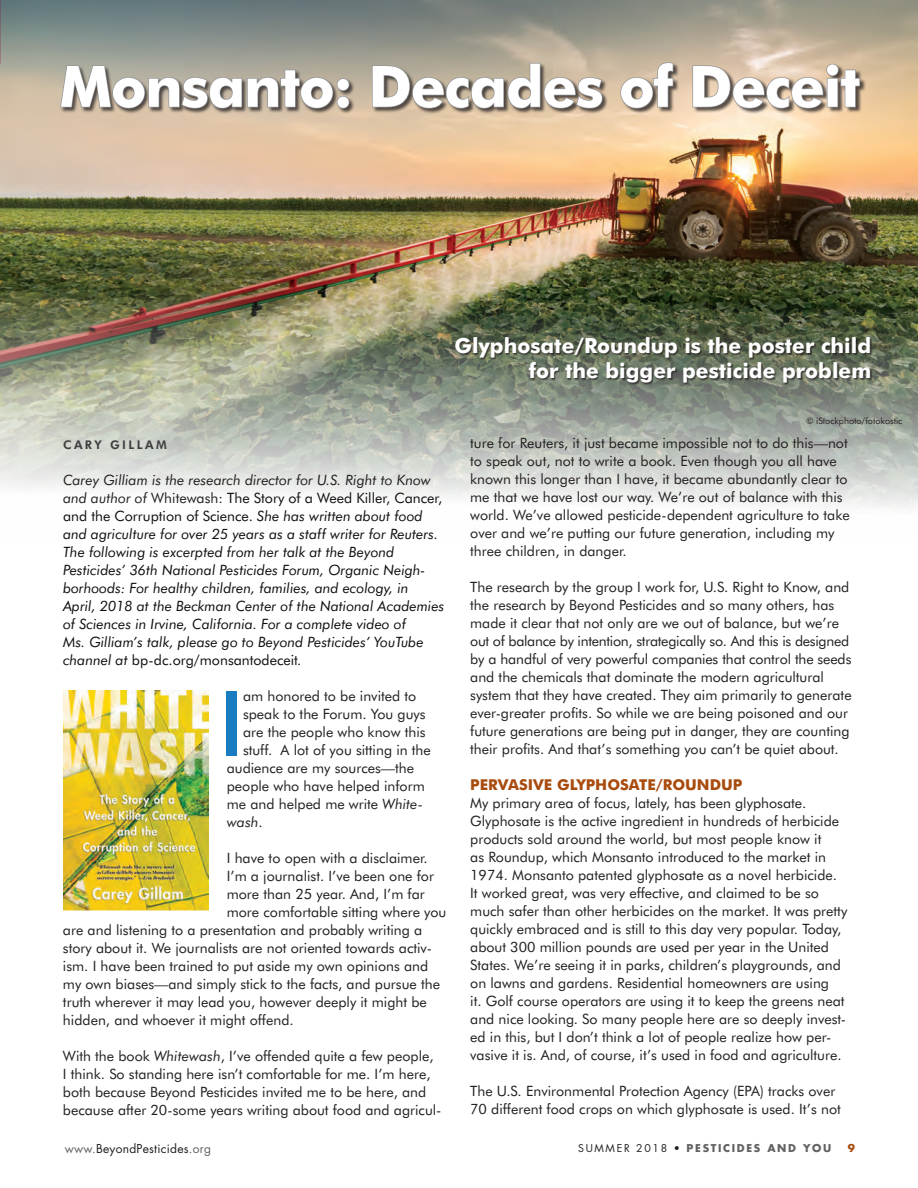
<style>
.page{position:relative;width:918px;height:1188px;background:#fff}
.page>*{position:absolute;margin:0;border:0;box-sizing:border-box;transform-origin:0 0}
.t1{font:500 89.7px "Futura BT";color:#197bc0}
.t2{font:700 57px "Futura BT";letter-spacing:-.02em;color:#fff}
.t3{font:700 20.85px/25px "Futura BT";color:#fff;text-align:right}
.t4{font:700 15px "Futura BT";color:#a84b0d}
.t5{font:14.25px/18px "Futura BT";color:#231f20}
.t6{font:italic 14.25px/18px "Futura BT";color:#0e100e}
.t7{font:italic 14.25px "Futura BT";color:#231f20}
.t8{font:12px "Futura Std";color:#231f20}
.t9{font:800 12px "Futura BT";letter-spacing:.2em;color:#3e3e3f}
.t10{font:700 10.5px "Futura Std";letter-spacing:.16em;color:#636366}
.t11{font:700 10.5px "Futura Std";color:#a84b0d}
.t12{font:9px "Futura BT";color:#231f20}
.s1{color:#231f20}
.s2{font-style:normal;color:#231f20}
.s3{font-style:normal}
.s4{font-style:italic}
.s5{color:#636366}
.s6{font-weight:400;color:#231f20}
</style>
<div class="page">
<img style="left:0;top:0;width:918px;height:508px">
<div style="left:60px;top:62px;width:806px;height:53px;background:#231f20;opacity:.75"></div>
<svg style="left:59px;top:65px;width:291px;height:44px;background:#898379"></svg>
<svg style="left:371px;top:62px;width:232px;height:47px;background:#8f8679"></svg>
<svg style="left:620px;top:62px;width:54px;height:47px;background:#988a7c"></svg>
<svg style="left:692px;top:63px;width:169px;height:46px;background:#a09183"></svg>
<div style="left:456px;top:338px;width:417px;height:47px;background:#231f20;opacity:.75"></div>
<img style="left:63px;top:690px;width:146px;height:221px">
<h2 class="t2" style="left:59px;top:52px;width:802px">Monsanto: Decades of Deceit</h2>
<p class="t9" style="left:63px;top:438px;width:105px">CARY GILLAM</p>
<p class="t6" style="left:63px;top:471px;width:383px"><span class="s1">Carey Gilliam is the research director for U.S. Right to Know and author of</span> <span class="s2">Whitewash:</span> <span class="s3">The Story of a Weed Killer, Cancer, and the Corruption of Science.</span> She has written about food and agriculture for over 25 years as a staff writer for Reuters.<br>The following is excerpted from her talk at the Beyond Pesticides’ 36th National Pesticides Forum, Organic Neigh&shy;borhoods: For healthy children, families, and ecology, in April, 2018 at the Beckman Center of the National Academies of Sciences in Irvine, California. For a complete video of<br>Ms. Gilliam’s talk, please go to Beyond Pesticides’ YouTube channel at <span class="s3">bp-dc.org/monsantodeceit</span>.</p>
<h1 class="t1" style="left:219px;top:669px;width:12px">I</h1>
<p class="t5" style="left:243px;top:687px;width:175px">am honored to be invited to</p>
<p class="t5" style="left:243px;top:705px;width:184px">speak to the Forum. You guys</p>
<p class="t5" style="left:243px;top:723px;width:184px">are the people who know this</p>
<p class="t5" style="left:243px;top:741px;width:189px">stuff. A lot of you sitting in the</p>
<p class="t5" style="left:227px;top:759px;width:189px">audience are my sources—the</p>
<p class="t5" style="left:227px;top:777px;width:200px">people who have helped inform</p>
<p class="t5" style="left:227px;top:795px;width:197px">me and helped me write <span class="s4">White-</span></p>
<p class="t7" style="left:227px;top:813px;width:37px">wash<span class="s3">.</span></p>
<p class="t5" style="left:227px;top:849px;width:203px">I have to open with a disclaimer.</p>
<p class="t5" style="left:227px;top:867px;width:209px">I’m a journalist. I’ve been one for</p>
<p class="t5" style="left:227px;top:885px;width:200px">more than 25 year. And, I’m far</p>
<p class="t5" style="left:227px;top:903px;width:221px">more comfortable sitting where you</p>
<p class="t5" style="left:63px;top:921px;width:361px">are and listening to a presentation and probably writing a</p>
<p class="t5" style="left:63px;top:939px;width:371px">story about it. We journalists are not oriented towards activ-</p>
<p class="t5" style="left:63px;top:957px;width:367px">ism. I have been trained to put aside my own opinions and</p>
<p class="t5" style="left:63px;top:975px;width:379px">my own biases—and simply stick to the facts, and pursue the</p>
<p class="t5" style="left:63px;top:993px;width:365px">truth wherever it may lead you, however deeply it might be</p>
<p class="t5" style="left:63px;top:1011px;width:232px">hidden, and whoever it might offend.</p>
<p class="t5" style="left:63px;top:1047px;width:380px">With the book <span class="s4">Whitewash</span>, I’ve offended quite a few people,<br>I think. So standing here isn’t comfortable for me. I’m here, both because Beyond Pesticides invited me to be here, and because after 20-some years writing about food and agricul-</p>
<h3 class="t3" style="left:455px;top:333px;width:418px">Glyphosate/Roundup is the poster child for the bigger pesticide problem</h3>
<p class="t12" style="left:806px;top:416px;width:98px">© iStockphoto/fotokostic</p>
<p class="t5" style="left:470px;top:434px;width:381px">ture for Reuters, it just became impossible not to do this—not to speak out, not to write a book. Even though you all have known this longer than I have, it became abundantly clear to me that we have lost our way. We’re out of balance with this world. We’ve allowed pesticide-dependent agriculture to take over and we’re putting our future generation, including my three children, in danger.</p>
<p class="t5" style="left:470px;top:578px;width:383px">The research by the group I work for, U.S. Right to Know, and the research by Beyond Pesticides and so many others, has made it clear that not only are we out of balance, but we’re out of balance by intention, strategically so. And this is designed by a handful of very powerful companies that control the seeds and the chemicals that dominate the modern agricultural system that they have created. They aim primarily to generate ever-greater profits. So while we are being poisoned and our future generations are being put in danger, they are counting their profits. And that’s something you can’t be quiet about.</p>
<p class="t4" style="left:470px;top:776px;width:20px">Pervasive</p>
<p class="t4" style="left:557px;top:776px;width:24px">Glyphosate</p>
<p class="t4" style="left:656px;top:776px;width:29px">/Roundup</p>
<p class="t5" style="left:470px;top:794px;width:379px">My primary area of focus, lately, has been glyphosate.<br>Glyphosate is the active ingredient in hundreds of herbicide products sold around the world, but most people know it<br>as Roundup, which Monsanto introduced to the market in 1974. Monsanto patented glyphosate as a novel herbicide.<br>It worked great, was very effective, and claimed to be so much safer than other herbicides on the market. It was pretty quickly embraced and is still to this day very popular. Today, about 300 million pounds are used per year in the United States. We’re seeing it in parks, children’s playgrounds, and on lawns and gardens. Residential homeowners are using<br>it. Golf course operators are using it to keep the greens neat and nice looking. So many people here are so deeply invest&shy;ed in this, but I don’t think a lot of people realize how per&shy;vasive it is. And, of course, it’s used in food and agriculture.</p>
<p class="t5" style="left:470px;top:1082px;width:372px">The U.S. Environmental Protection Agency (EPA) tracks over<br>70 different food crops on which glyphosate is used. It’s not</p>
<p class="t8" style="left:65px;top:1141px;width:148px"><span class="s5">www.</span>BeyondPesticides<span class="s5">.org</span></p>
<p class="t10" style="left:578px;top:1141px;width:255px"><span class="s6">summer 2018 •</span> PESTICIDES AND YOU</p>
<p class="t11" style="left:848px;top:1141px;width:9px">9</p>
</div>
